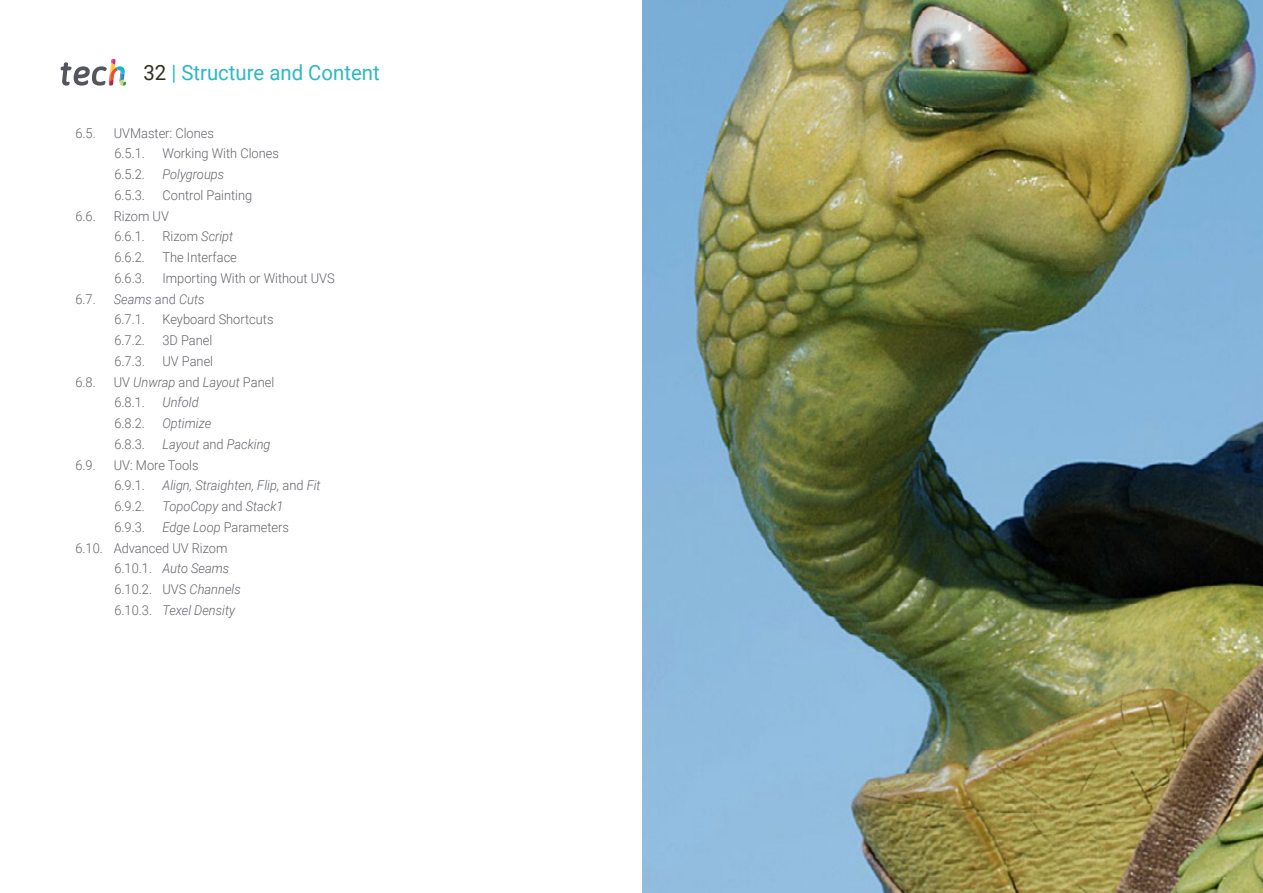
<style>
.page{position:relative;width:1263px;height:893px;background:#fff}
.page>*{position:absolute;margin:0;border:0;box-sizing:border-box;transform-origin:0 0}
.t1{font:21px "Roboto";color:#2db8c5}
.t2{font:300 13.5px/20.7px "Roboto";color:#61646a;scale:.95 1}
.t3{font:italic 300 13.5px/20.7px "Roboto";color:#61646a;scale:.95 1}
.s1{color:#312e20}
.s2{font-style:normal}
.s3{font-style:italic}
</style>
<div class="page">
<svg style="left:61px;top:59px;width:65px;height:27px"></svg>
<img style="left:642px;top:0;width:621px;height:893px">
<h1 class="t1" style="left:144px;top:57px;width:238px"><span class="s1">32</span> | Structure and Content</h1>
<p class="t2" style="left:75px;top:122px;width:23px">6.5.</p>
<p class="t2" style="left:114px;top:122px;width:107px">UVMaster: Clones<br>6.5.1.</p>
<p class="t2" style="left:162px;top:143px;width:124px">Working With Clones</p>
<p class="t2" style="left:114px;top:164px;width:34px">6.5.2.</p>
<p class="t3" style="left:162px;top:164px;width:66px">Polygroups</p>
<p class="t2" style="left:114px;top:184px;width:34px">6.5.3.</p>
<p class="t2" style="left:162px;top:184px;width:96px">Control Painting</p>
<p class="t2" style="left:75px;top:205px;width:23px">6.6.</p>
<p class="t2" style="left:114px;top:205px;width:60px">Rizom UV<br>6.6.1.</p>
<p class="t3" style="left:162px;top:226px;width:76px"><span class="s2">Rizom</span> Script</p>
<p class="t2" style="left:114px;top:247px;width:34px">6.6.2.</p>
<p class="t2" style="left:162px;top:247px;width:80px">The Interface</p>
<p class="t2" style="left:114px;top:267px;width:34px">6.6.3.</p>
<p class="t2" style="left:162px;top:267px;width:183px">Importing With or Without UVS</p>
<p class="t2" style="left:75px;top:288px;width:23px">6.7.</p>
<p class="t3" style="left:114px;top:288px;width:97px">Seams <span class="s2">and</span> Cuts<br><span class="s2">6.7.1.</span></p>
<p class="t2" style="left:162px;top:309px;width:118px">Keyboard Shortcuts</p>
<p class="t2" style="left:114px;top:330px;width:34px">6.7.2.</p>
<p class="t2" style="left:162px;top:330px;width:54px">3D Panel</p>
<p class="t2" style="left:114px;top:350px;width:34px">6.7.3.</p>
<p class="t2" style="left:162px;top:350px;width:55px">UV Panel</p>
<p class="t2" style="left:75px;top:371px;width:23px">6.8.</p>
<p class="t2" style="left:114px;top:371px;width:170px">UV <span class="s3">Unwrap</span> and <span class="s3">Layout</span> Panel<br>6.8.1.</p>
<p class="t3" style="left:162px;top:392px;width:40px">Unfold</p>
<p class="t2" style="left:114px;top:413px;width:34px">6.8.2.</p>
<p class="t3" style="left:162px;top:413px;width:53px">Optimize</p>
<p class="t2" style="left:114px;top:433px;width:34px">6.8.3.</p>
<p class="t3" style="left:162px;top:433px;width:115px">Layout <span class="s2">and</span> Packing</p>
<p class="t2" style="left:75px;top:454px;width:23px">6.9.</p>
<p class="t2" style="left:114px;top:454px;width:91px">UV: More Tools<br>6.9.1.</p>
<p class="t3" style="left:162px;top:475px;width:168px">Align, Straighten, Flip, <span class="s2">and</span> Fit</p>
<p class="t2" style="left:114px;top:496px;width:34px">6.9.2.</p>
<p class="t3" style="left:162px;top:496px;width:129px">TopoCopy <span class="s2">and</span> Stack1</p>
<p class="t2" style="left:114px;top:516px;width:34px">6.9.3.</p>
<p class="t2" style="left:162px;top:516px;width:135px"><span class="s3">Edge Loop</span> Parameters</p>
<p class="t2" style="left:75px;top:537px;width:162px">6.10. Advanced UV Rizom</p>
<p class="t3" style="left:114px;top:558px;width:122px"><span class="s2">6.10.1.</span> Auto Seams</p>
<p class="t2" style="left:114px;top:579px;width:134px">6.10.2. UVS <span class="s3">Channels</span></p>
<p class="t3" style="left:114px;top:599px;width:128px"><span class="s2">6.10.3.</span> Texel Density</p>
</div>
